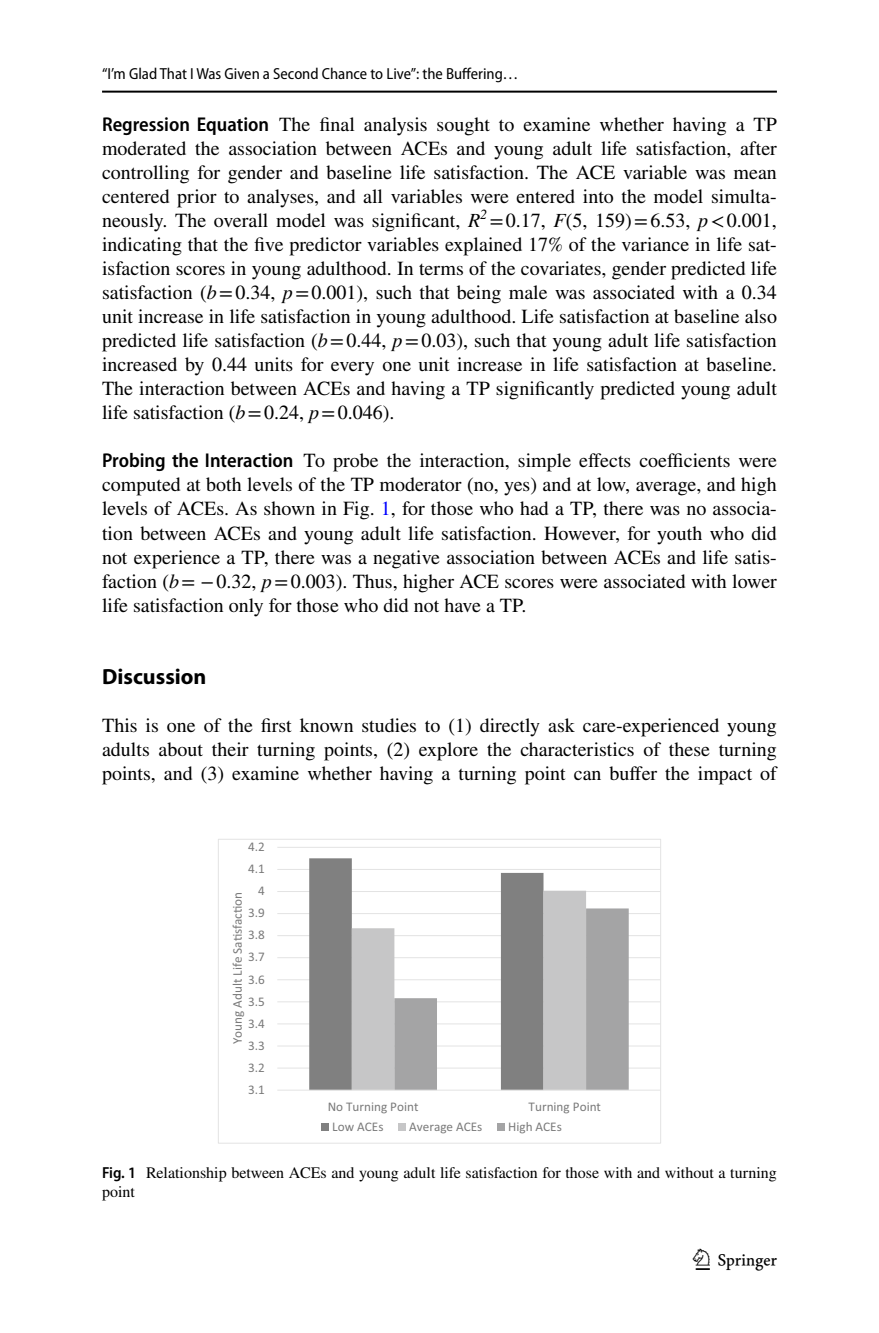
<style>
.page{position:relative;width:879px;height:1333px;background:#fff}
.page>*{position:absolute;margin:0;border:0;box-sizing:border-box;transform-origin:0 0}
.t1{font:30px "Springnew Regular 3";color:#000}
.t2{font:700 22px "Myriad Pro";color:#000}
.t3{font:20px/24px "STIX";color:#000;text-align:justify}
.t4{font:16px/19px "STIX";color:#000}
.t5{font:16px "Myriad Pro Semi Cn 3";color:#000}
.t6{font:13.2px "Calibri";color:#7a7a7a}
.s1{font-family:"Myriad Pro";font-weight:600;font-stretch:semi-condensed}
.s2{font-style:italic}
.s3{color:#00f}
</style>
<div class="page">
<hr style="left:102px;top:91px;width:675px;height:2px;background:#000">
<hr style="left:277px;top:1067px;width:383px;height:1px;background:#e3e3e3">
<hr style="left:277px;top:1045px;width:383px;height:1px;background:#e3e3e3">
<hr style="left:277px;top:1023px;width:383px;height:1px;background:#e3e3e3">
<hr style="left:277px;top:1001px;width:383px;height:1px;background:#e3e3e3">
<hr style="left:277px;top:979px;width:383px;height:1px;background:#e3e3e3">
<hr style="left:277px;top:957px;width:383px;height:1px;background:#e3e3e3">
<hr style="left:277px;top:935px;width:383px;height:1px;background:#e3e3e3">
<hr style="left:277px;top:913px;width:383px;height:1px;background:#e3e3e3">
<hr style="left:277px;top:891px;width:383px;height:1px;background:#e3e3e3">
<hr style="left:277px;top:869px;width:383px;height:1px;background:#e3e3e3">
<hr style="left:277px;top:847px;width:383px;height:1px;background:#e3e3e3">
<svg style="left:309px;top:858px;width:234px;height:231px;fill:#808080"></svg>
<svg style="left:352px;top:890px;width:277px;height:199px"></svg>
<hr style="left:277px;top:1089px;width:383px;height:1px;background:#e3e3e3">
<div style="left:322px;top:1122px;width:7px;height:8px;background:#808080"></div>
<div style="left:399px;top:1122px;width:7px;height:8px;background:#c6c6c7"></div>
<div style="left:497px;top:1122px;width:8px;height:8px;background:#a4a4a5"></div>
<div style="left:218px;top:838px;width:443px;height:305px;border:1px solid #e3e3e3"></div>
<p class="t5" style="left:102px;top:65px;width:418px">“I’m Glad That I Was Given a Second Chance to Live”: the Buffering…</p>
<p class="t3" style="left:102px;top:114px;width:676px"><span class="s1">Regression Equation</span> The final analysis sought to examine whether having a TP moderated the association between ACEs and young adult life satisfaction, after controlling for gender and baseline life satisfaction. The ACE variable was mean centered prior to analyses, and all variables were entered into the model simulta&shy;neously. The overall model was significant, <span class="s2">R</span><sup>2</sup> =0.17, <span class="s2">F</span>(5, 159)=6.53, <span class="s2">p</span>&lt;0.001, indicating that the five predictor variables explained 17% of the variance in life sat&shy;isfaction scores in young adulthood. In terms of the covariates, gender predicted life satisfaction (<span class="s2">b</span>=0.34, <span class="s2">p</span>=0.001), such that being male was associated with a 0.34 unit increase in life satisfaction in young adulthood. Life satisfaction at baseline also predicted life satisfaction (<span class="s2">b</span>=0.44, <span class="s2">p</span>=0.03), such that young adult life satisfaction increased by 0.44 units for every one unit increase in life satisfaction at baseline.<br>The interaction between ACEs and having a TP significantly predicted young adult life satisfaction (<span class="s2">b</span>=0.24, <span class="s2">p</span>=0.046).</p>
<p class="t3" style="left:102px;top:450px;width:676px"><span class="s1">Probing the Interaction</span> To probe the interaction, simple effects coefficients were computed at both levels of the TP moderator (no, yes) and at low, average, and high levels of ACEs. As shown in Fig. <span class="s3">1</span>, for those who had a TP, there was no associa&shy;tion between ACEs and young adult life satisfaction. However, for youth who did not experience a TP, there was a negative association between ACEs and life satis&shy;faction (<span class="s2">b</span>= −0.32, <span class="s2">p</span>=0.003). Thus, higher ACE scores were associated with lower life satisfaction only for those who did not have a TP.</p>
<p class="t2" style="left:102px;top:661px;width:106px">Discussion</p>
<p class="t3" style="left:102px;top:714px;width:676px">This is one of the first known studies to (1) directly ask care-experienced young adults about their turning points, (2) explore the characteristics of these turning points, and (3) examine whether having a turning point can buffer the impact of</p>
<p class="t6" style="left:248px;top:837px;width:18px">4.2</p>
<p class="t6" style="left:248px;top:859px;width:18px">4.1</p>
<p class="t6" style="left:258px;top:881px;width:8px">4</p>
<p class="t6" style="left:228px;top:1044px;width:154px;rotate:-90deg">Young Adult Life Sa sfac on</p>
<p class="t6" style="left:248px;top:903px;width:18px">3.9</p>
<p class="t6" style="left:248px;top:925px;width:18px">3.8</p>
<p class="t6" style="left:248px;top:947px;width:18px">3.7</p>
<p class="t6" style="left:248px;top:969px;width:18px">3.6</p>
<p class="t6" style="left:248px;top:992px;width:18px">3.5</p>
<p class="t6" style="left:248px;top:1014px;width:18px">3.4</p>
<p class="t6" style="left:248px;top:1036px;width:18px">3.3</p>
<p class="t6" style="left:248px;top:1058px;width:18px">3.2</p>
<p class="t6" style="left:248px;top:1080px;width:18px">3.1</p>
<p class="t6" style="left:328px;top:1097px;width:92px">No Turning Point</p>
<p class="t6" style="left:528px;top:1097px;width:74px">Turning Point</p>
<p class="t6" style="left:332px;top:1116px;width:53px">Low ACEs</p>
<p class="t6" style="left:409px;top:1116px;width:75px">Average ACEs</p>
<p class="t6" style="left:508px;top:1116px;width:55px">High ACEs</p>
<p class="t4" style="left:102px;top:1164px;width:676px"><span class="s1">Fig. 1</span> Relationship between ACEs and young adult life satisfaction for those with and without a turning point</p>
<h1 class="t1" style="left:696px;top:1248px;width:83px">1 3</h1>
</div>
